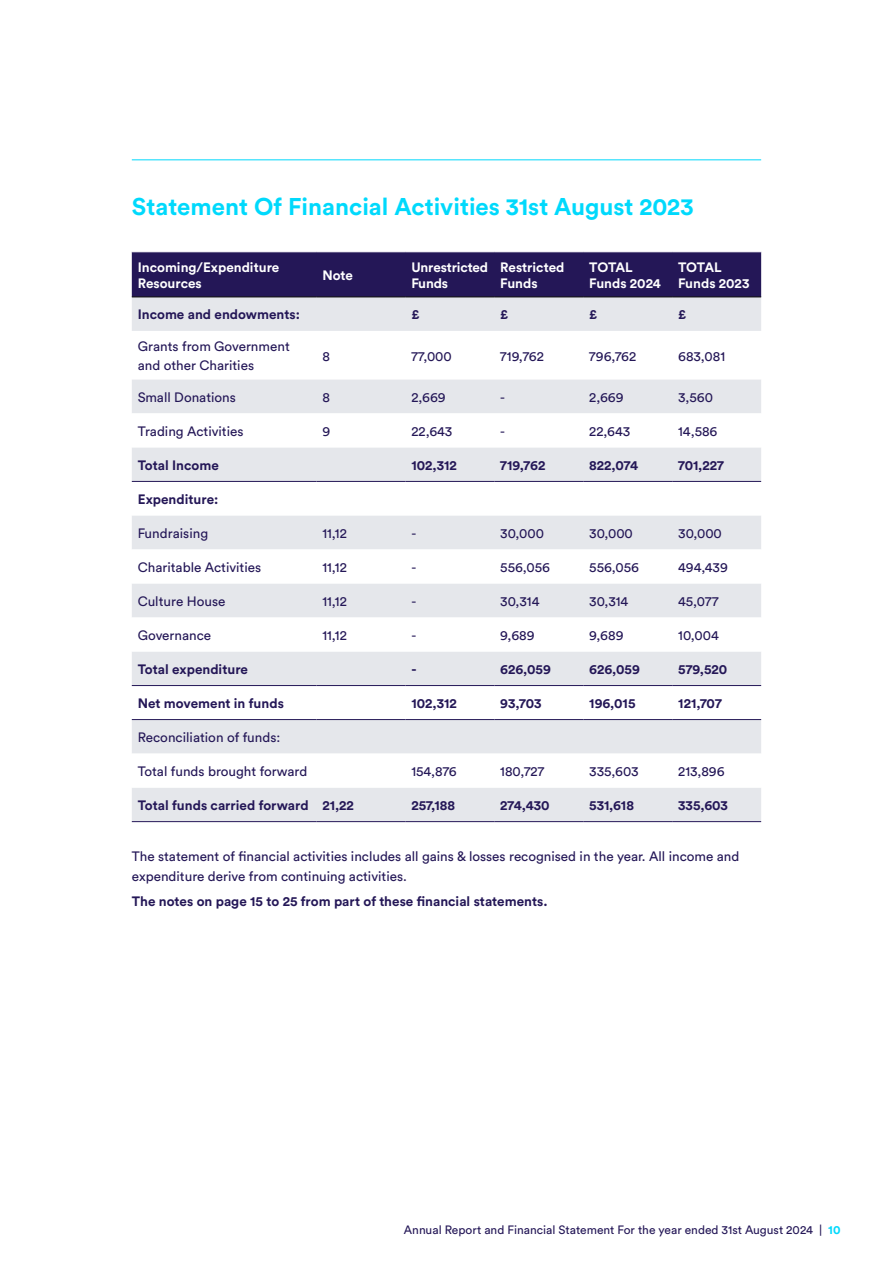
<style>
.page{position:relative;width:893px;height:1263px;background:#fff}
.page>*{position:absolute;margin:0;border:0;box-sizing:border-box;transform-origin:0 0}
.H2_-_Aqua{font:700 24px "Circular Std";color:#00d9fc}
.Body_-_Cobalt{font:13.5px/19.5px "Circular Std";color:#241757}
.Body_-_Cobalt-2{font:700 13.5px "Circular Std";color:#241757}
.Header_-_White{font:700 13.5px/16.2px "Circular Std";color:#fff}
.t1{font:12px "Circular Std";color:#241757}
.s1{font-weight:700;color:#00d9fc}
</style>
<div class="page">
<div style="left:132px;top:253px;width:629px;height:44px;background:#241757"></div>
<div style="left:132px;top:298px;width:629px;height:523px;background:#e5e7eb"></div>
<svg style="left:132px;top:331px;width:629px;height:457px"></svg>
<hr style="left:132px;top:297px;width:184px;height:1px;background:#000">
<hr style="left:316px;top:297px;width:89px;height:1px;background:#000">
<hr style="left:405px;top:297px;width:89px;height:1px;background:#000">
<hr style="left:494px;top:297px;width:89px;height:1px;background:#000">
<hr style="left:583px;top:297px;width:89px;height:1px;background:#000">
<hr style="left:672px;top:297px;width:89px;height:1px;background:#000">
<hr style="left:132px;top:481px;width:184px;height:1px;background:#241757">
<hr style="left:316px;top:481px;width:89px;height:1px;background:#241757">
<hr style="left:405px;top:481px;width:89px;height:1px;background:#241757">
<hr style="left:494px;top:481px;width:89px;height:1px;background:#241757">
<hr style="left:583px;top:481px;width:89px;height:1px;background:#241757">
<hr style="left:672px;top:481px;width:89px;height:1px;background:#241757">
<hr style="left:132px;top:685px;width:184px;height:1px;background:#241757">
<hr style="left:316px;top:685px;width:89px;height:1px;background:#241757">
<hr style="left:405px;top:685px;width:89px;height:1px;background:#241757">
<hr style="left:494px;top:685px;width:89px;height:1px;background:#241757">
<hr style="left:583px;top:685px;width:89px;height:1px;background:#241757">
<hr style="left:672px;top:685px;width:89px;height:1px;background:#241757">
<hr style="left:132px;top:719px;width:184px;height:1px;background:#241757">
<hr style="left:316px;top:719px;width:89px;height:1px;background:#241757">
<hr style="left:405px;top:719px;width:89px;height:1px;background:#241757">
<hr style="left:494px;top:719px;width:89px;height:1px;background:#241757">
<hr style="left:583px;top:719px;width:89px;height:1px;background:#241757">
<hr style="left:672px;top:719px;width:89px;height:1px;background:#241757">
<hr style="left:132px;top:821px;width:184px;height:1px;background:#241757">
<hr style="left:316px;top:821px;width:89px;height:1px;background:#241757">
<hr style="left:405px;top:821px;width:89px;height:1px;background:#241757">
<hr style="left:494px;top:821px;width:89px;height:1px;background:#241757">
<hr style="left:583px;top:821px;width:89px;height:1px;background:#241757">
<hr style="left:672px;top:821px;width:89px;height:1px;background:#241757">
<hr style="left:132px;top:159px;width:629px;height:1px;background:#00d9fc">
<p class="H2_-_Aqua" style="left:132px;top:191px;width:563px">Statement Of Financial Activities 31st August 2023</p>
<p class="Header_-_White" style="left:138px;top:259px;width:143px">Incoming/Expenditure<br>Resources</p>
<p class="Header_-_White" style="left:322px;top:267px;width:32px">Note</p>
<p class="Header_-_White" style="left:411px;top:259px;width:78px">Unrestricted<br>Funds</p>
<p class="Header_-_White" style="left:500px;top:259px;width:66px">Restricted<br>Funds</p>
<p class="Header_-_White" style="left:589px;top:259px;width:73px">TOTAL<br>Funds 2024</p>
<p class="Header_-_White" style="left:678px;top:259px;width:73px">TOTAL<br>Funds 2023</p>
<p class="Body_-_Cobalt-2" style="left:138px;top:306px;width:164px">Income and endowments:</p>
<p class="Body_-_Cobalt-2" style="left:411px;top:306px;width:9px">£</p>
<p class="Body_-_Cobalt-2" style="left:500px;top:306px;width:9px">£</p>
<p class="Body_-_Cobalt-2" style="left:589px;top:306px;width:9px">£</p>
<p class="Body_-_Cobalt-2" style="left:678px;top:306px;width:9px">£</p>
<p class="Body_-_Cobalt" style="left:138px;top:336px;width:153px">Grants from Government and other Charities</p>
<p class="Body_-_Cobalt" style="left:322px;top:346px;width:9px">8</p>
<p class="Body_-_Cobalt" style="left:411px;top:346px;width:42px">77,000</p>
<p class="Body_-_Cobalt" style="left:500px;top:346px;width:45px">719,762</p>
<p class="Body_-_Cobalt" style="left:589px;top:346px;width:48px">796,762</p>
<p class="Body_-_Cobalt" style="left:678px;top:346px;width:48px">683,081</p>
<p class="Body_-_Cobalt" style="left:138px;top:387px;width:100px">Small Donations</p>
<p class="Body_-_Cobalt" style="left:322px;top:387px;width:9px">8</p>
<p class="Body_-_Cobalt" style="left:411px;top:387px;width:36px">2,669</p>
<p class="Body_-_Cobalt" style="left:500px;top:387px;width:6px">-</p>
<p class="Body_-_Cobalt" style="left:589px;top:387px;width:36px">2,669</p>
<p class="Body_-_Cobalt" style="left:678px;top:387px;width:36px">3,560</p>
<p class="Body_-_Cobalt" style="left:138px;top:421px;width:107px">Trading Activities</p>
<p class="Body_-_Cobalt" style="left:322px;top:421px;width:9px">9</p>
<p class="Body_-_Cobalt" style="left:411px;top:421px;width:43px">22,643</p>
<p class="Body_-_Cobalt" style="left:500px;top:421px;width:6px">-</p>
<p class="Body_-_Cobalt" style="left:589px;top:421px;width:43px">22,643</p>
<p class="Body_-_Cobalt" style="left:678px;top:421px;width:41px">14,586</p>
<p class="Body_-_Cobalt-2" style="left:138px;top:456px;width:82px">Total Income</p>
<p class="Body_-_Cobalt-2" style="left:411px;top:456px;width:47px">102,312</p>
<p class="Body_-_Cobalt-2" style="left:500px;top:456px;width:47px">719,762</p>
<p class="Body_-_Cobalt-2" style="left:589px;top:456px;width:50px">822,074</p>
<p class="Body_-_Cobalt-2" style="left:678px;top:456px;width:47px">701,227</p>
<p class="Body_-_Cobalt-2" style="left:138px;top:490px;width:82px">Expenditure:</p>
<p class="Body_-_Cobalt" style="left:138px;top:523px;width:72px">Fundraising</p>
<p class="Body_-_Cobalt" style="left:322px;top:523px;width:26px">11,12</p>
<p class="Body_-_Cobalt" style="left:411px;top:523px;width:6px">-</p>
<p class="Body_-_Cobalt" style="left:500px;top:523px;width:45px">30,000</p>
<p class="Body_-_Cobalt" style="left:589px;top:523px;width:45px">30,000</p>
<p class="Body_-_Cobalt" style="left:678px;top:523px;width:45px">30,000</p>
<p class="Body_-_Cobalt" style="left:138px;top:557px;width:125px">Charitable Activities</p>
<p class="Body_-_Cobalt" style="left:322px;top:557px;width:26px">11,12</p>
<p class="Body_-_Cobalt" style="left:411px;top:557px;width:6px">-</p>
<p class="Body_-_Cobalt" style="left:500px;top:557px;width:51px">556,056</p>
<p class="Body_-_Cobalt" style="left:589px;top:557px;width:51px">556,056</p>
<p class="Body_-_Cobalt" style="left:678px;top:557px;width:51px">494,439</p>
<p class="Body_-_Cobalt" style="left:138px;top:591px;width:89px">Culture House</p>
<p class="Body_-_Cobalt" style="left:322px;top:591px;width:26px">11,12</p>
<p class="Body_-_Cobalt" style="left:411px;top:591px;width:6px">-</p>
<p class="Body_-_Cobalt" style="left:500px;top:591px;width:41px">30,314</p>
<p class="Body_-_Cobalt" style="left:589px;top:591px;width:41px">30,314</p>
<p class="Body_-_Cobalt" style="left:678px;top:591px;width:42px">45,077</p>
<p class="Body_-_Cobalt" style="left:138px;top:625px;width:75px">Governance</p>
<p class="Body_-_Cobalt" style="left:322px;top:625px;width:26px">11,12</p>
<p class="Body_-_Cobalt" style="left:411px;top:625px;width:6px">-</p>
<p class="Body_-_Cobalt" style="left:500px;top:625px;width:36px">9,689</p>
<p class="Body_-_Cobalt" style="left:589px;top:625px;width:36px">9,689</p>
<p class="Body_-_Cobalt" style="left:678px;top:625px;width:42px">10,004</p>
<p class="Body_-_Cobalt-2" style="left:138px;top:660px;width:112px">Total expenditure</p>
<p class="Body_-_Cobalt-2" style="left:411px;top:660px;width:7px">-</p>
<p class="Body_-_Cobalt-2" style="left:500px;top:660px;width:52px">626,059</p>
<p class="Body_-_Cobalt-2" style="left:589px;top:660px;width:52px">626,059</p>
<p class="Body_-_Cobalt-2" style="left:678px;top:660px;width:51px">579,520</p>
<p class="Body_-_Cobalt-2" style="left:138px;top:694px;width:148px">Net movement in funds</p>
<p class="Body_-_Cobalt-2" style="left:411px;top:694px;width:47px">102,312</p>
<p class="Body_-_Cobalt-2" style="left:500px;top:694px;width:43px">93,703</p>
<p class="Body_-_Cobalt-2" style="left:589px;top:694px;width:48px">196,015</p>
<p class="Body_-_Cobalt-2" style="left:678px;top:694px;width:45px">121,707</p>
<p class="Body_-_Cobalt" style="left:138px;top:727px;width:144px">Reconciliation of funds:</p>
<p class="Body_-_Cobalt" style="left:138px;top:761px;width:171px">Total funds brought forward</p>
<p class="Body_-_Cobalt" style="left:411px;top:761px;width:47px">154,876</p>
<p class="Body_-_Cobalt" style="left:500px;top:761px;width:45px">180,727</p>
<p class="Body_-_Cobalt" style="left:589px;top:761px;width:51px">335,603</p>
<p class="Body_-_Cobalt" style="left:678px;top:761px;width:48px">213,896</p>
<p class="Body_-_Cobalt-2" style="left:138px;top:797px;width:172px">Total funds carried forward</p>
<p class="Body_-_Cobalt-2" style="left:322px;top:797px;width:33px">21,22</p>
<p class="Body_-_Cobalt-2" style="left:411px;top:797px;width:45px">257,188</p>
<p class="Body_-_Cobalt-2" style="left:500px;top:797px;width:51px">274,430</p>
<p class="Body_-_Cobalt-2" style="left:589px;top:797px;width:46px">531,618</p>
<p class="Body_-_Cobalt-2" style="left:678px;top:797px;width:51px">335,603</p>
<p class="Body_-_Cobalt" style="left:132px;top:846px;width:609px">The statement of financial activities includes all gains &amp; losses recognised in the year. All income and expenditure derive from continuing activities.</p>
<p class="Body_-_Cobalt-2" style="left:132px;top:893px;width:417px">The notes on page 15 to 25 from part of these financial statements.</p>
<p class="t1" style="left:404px;top:1222px;width:438px">Annual Report and Financial Statement For the year ended 31st August 2024 | <span class="s1">10</span></p>
</div>
